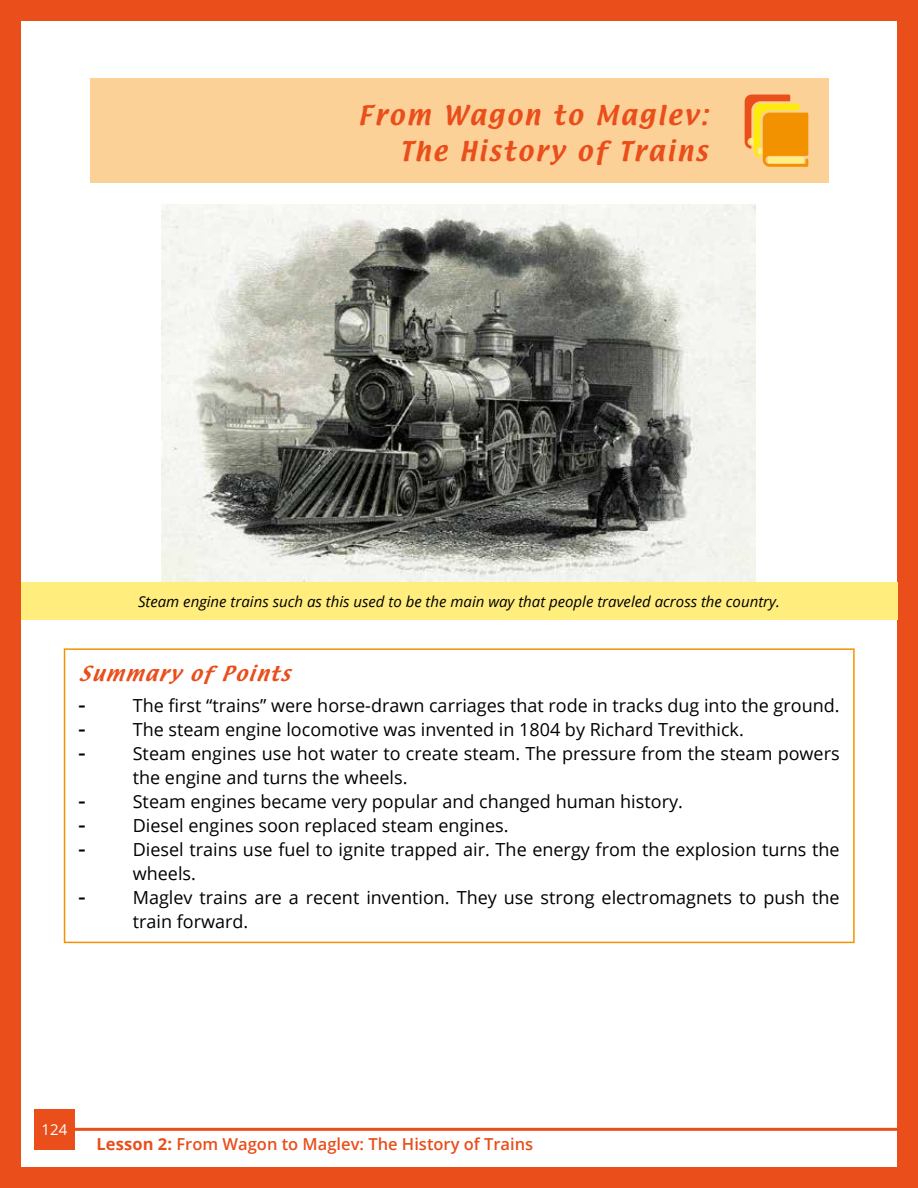
<style>
.page{position:relative;width:918px;height:1188px;background:#e94e1b}
.page>*{position:absolute;margin:0;border:0;box-sizing:border-box;transform-origin:0 0}
.t1{font:24px/36px "Textile";letter-spacing:.1em;color:#e94e1b;text-align:right}
.t2{font:18px/24px "Open Sans";color:#000}
.t3{font:italic 18px "Textile";letter-spacing:.1em;color:#e94e1b}
.t4{font:18px "Basic Sans SF Bold";color:#000}
.t5{font:600 16.5px "Open Sans";color:#e94e1b}
.t6{font:italic 15px "Open Sans";color:#000}
.t7{font:15px "Open Sans";color:#fff}
.s1{font-weight:700}
</style>
<div class="page">
<div style="left:21px;top:21px;width:876px;height:1146px;background:#fff"></div>
<div style="left:34px;top:1109px;width:41px;height:41px;background:#e94e1b"></div>
<hr style="left:64px;top:1128px;width:854px;height:3px;background:#e94e1b">
<div style="left:90px;top:79px;width:738px;height:104px;background:#fcd198"></div>
<svg style="left:745px;top:95px;width:63px;height:72px"></svg>
<img style="left:162px;top:205px;width:594px;height:377px">
<div style="left:21px;top:582px;width:876px;height:38px;background:#ffed7e"></div>
<div style="left:64px;top:648px;width:791px;height:295px;border:2px solid #f39200"></div>
<h1 class="t1" style="left:358px;top:98px;width:351px">From Wagon to Maglev:<br>The History of Trains</h1>
<p class="t6" style="left:138px;top:591px;width:643px">Steam engine trains such as this used to be the main way that people traveled across the country.</p>
<p class="t3" style="left:79px;top:661px;width:217px">Summary of Points</p>
<p class="t4" style="left:79px;top:696px;width:8px">-</p>
<p class="t2" style="left:133px;top:693px;width:708px">The first “trains” were horse-drawn carriages that rode in tracks dug into the ground.</p>
<p class="t4" style="left:79px;top:720px;width:8px">-</p>
<p class="t2" style="left:133px;top:717px;width:613px">The steam engine locomotive was invented in 1804 by Richard Trevithick.</p>
<p class="t4" style="left:79px;top:744px;width:8px">-</p>
<p class="t2" style="left:133px;top:741px;width:708px">Steam engines use hot water to create steam. The pressure from the steam powers the engine and turns the wheels.</p>
<p class="t4" style="left:79px;top:792px;width:8px">-</p>
<p class="t2" style="left:133px;top:789px;width:552px">Steam engines became very popular and changed human history.</p>
<p class="t4" style="left:79px;top:816px;width:8px">-</p>
<p class="t2" style="left:133px;top:813px;width:377px">Diesel engines soon replaced steam engines.</p>
<p class="t4" style="left:79px;top:840px;width:8px">-</p>
<p class="t2" style="left:133px;top:837px;width:708px">Diesel trains use fuel to ignite trapped air. The energy from the explosion turns the wheels.</p>
<p class="t4" style="left:79px;top:888px;width:8px">-</p>
<p class="t2" style="left:133px;top:885px;width:708px">Maglev trains are a recent invention. They use strong electromagnets to push the train forward.</p>
<p class="t7" style="left:42px;top:1119px;width:27px">124</p>
<p class="t5" style="left:97px;top:1132px;width:438px"><span class="s1">Lesson 2:</span> From Wagon to Maglev: The History of Trains</p>
</div>
